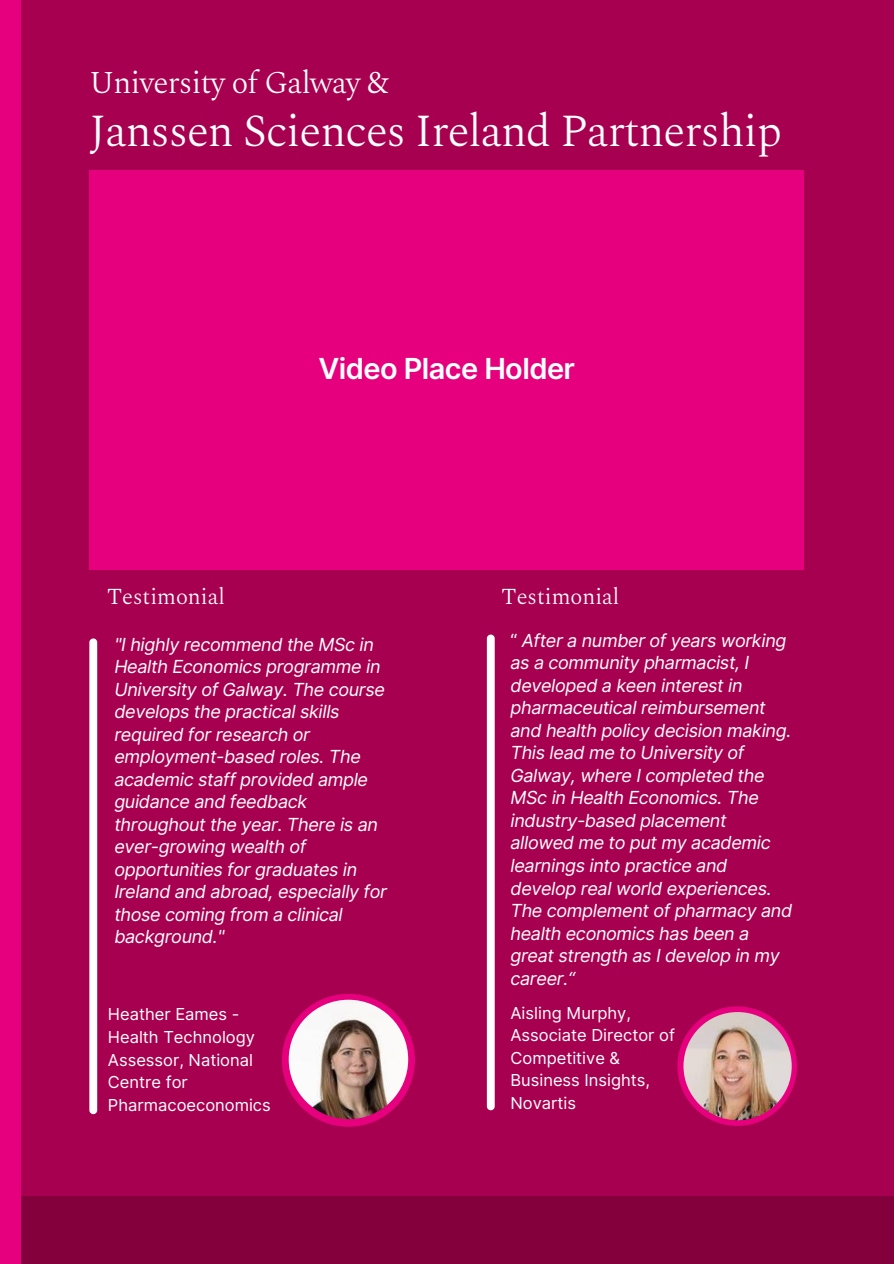
<style>
.page{position:relative;width:894px;height:1264px;background:#fff}
.page>*{position:absolute;margin:0;border:0;box-sizing:border-box;transform-origin:0 0}
.t1{font:300 45px "Spectral";letter-spacing:-.02em;color:#fff}
.t2{font:300 31.2px "Spectral";letter-spacing:-.02em;color:#fff}
.t3{font:600 28.95px "Inter";letter-spacing:-.02em;color:#fff}
.t4{font:300 22.5px "Spectral";color:#fff}
.t5{font:italic 18px/22.5px "Inter";letter-spacing:-.02em;color:#fff}
.t6{font:16.5px/22.5px "Inter";color:#fff}
.s1{font-style:normal}
</style>
<div class="page">
<div style="left:0;top:0;width:893px;height:1196px;background:#a80050"></div>
<div style="left:282px;top:993px;width:133px;height:133px;background:#e6007e;border-radius:50%"></div>
<div style="left:89px;top:638px;width:8px;height:476px;background:#fff;border-radius:4px"></div>
<div style="left:486px;top:634px;width:8px;height:476px;background:#fff;border-radius:4px"></div>
<div style="left:677px;top:1006px;width:119px;height:119px;background:#e6007e;border-radius:50%"></div>
<div style="left:0;top:1196px;width:893px;height:67px;background:#84003d"></div>
<div style="left:0;top:0;width:21px;height:1263px;background:#e6007e"></div>
<img style="left:683px;top:1012px;width:108px;height:108px;border-radius:50%">
<img style="left:288px;top:999px;width:120px;height:120px;border-radius:50%">
<div style="left:89px;top:170px;width:715px;height:399px;background:#e6007e"></div>
<h2 class="t2" style="left:89px;top:60px;width:301px">University of Galway &amp;</h2>
<h1 class="t1" style="left:89px;top:98px;width:694px">Janssen Sciences Ireland Partnership</h1>
<p class="t4" style="left:107px;top:580px;width:119px">Testimonial</p>
<h3 class="t3" style="left:318px;top:351px;width:258px">Video Place Holder</h3>
<p class="t4" style="left:501px;top:580px;width:119px">Testimonial</p>
<p class="t5" style="left:114px;top:633px;width:274px">"I highly recommend the MSc in<br>Health Economics programme in<br>University of Galway. The course develops the practical skills required for research or employment-based roles. The academic staff provided ample guidance and feedback throughout the year. There is an ever-growing wealth of opportunities for graduates in<br>Ireland and abroad, especially for those coming from a clinical background."</p>
<p class="t6" style="left:108px;top:1003px;width:164px">Heather Eames -<br>Health Technology<br>Assessor, National<br>Centre for<br>Pharmacoeconomics</p>
<p class="t5" style="left:510px;top:629px;width:283px"><span class="s1">“</span> After a number of years working as a community pharmacist, I developed a keen interest in pharmaceutical reimbursement and health policy decision making.<br>This lead me to University of<br>Galway, where I completed the<br>MSc in Health Economics. The industry-based placement allowed me to put my academic learnings into practice and develop real world experiences.<br>The complement of pharmacy and health economics has been a great strength as I develop in my career.“</p>
<p class="t6" style="left:510px;top:1001px;width:166px">Aisling Murphy,<br>Associate Director of<br>Competitive &amp;<br>Business Insights,<br>Novartis</p>
</div>
